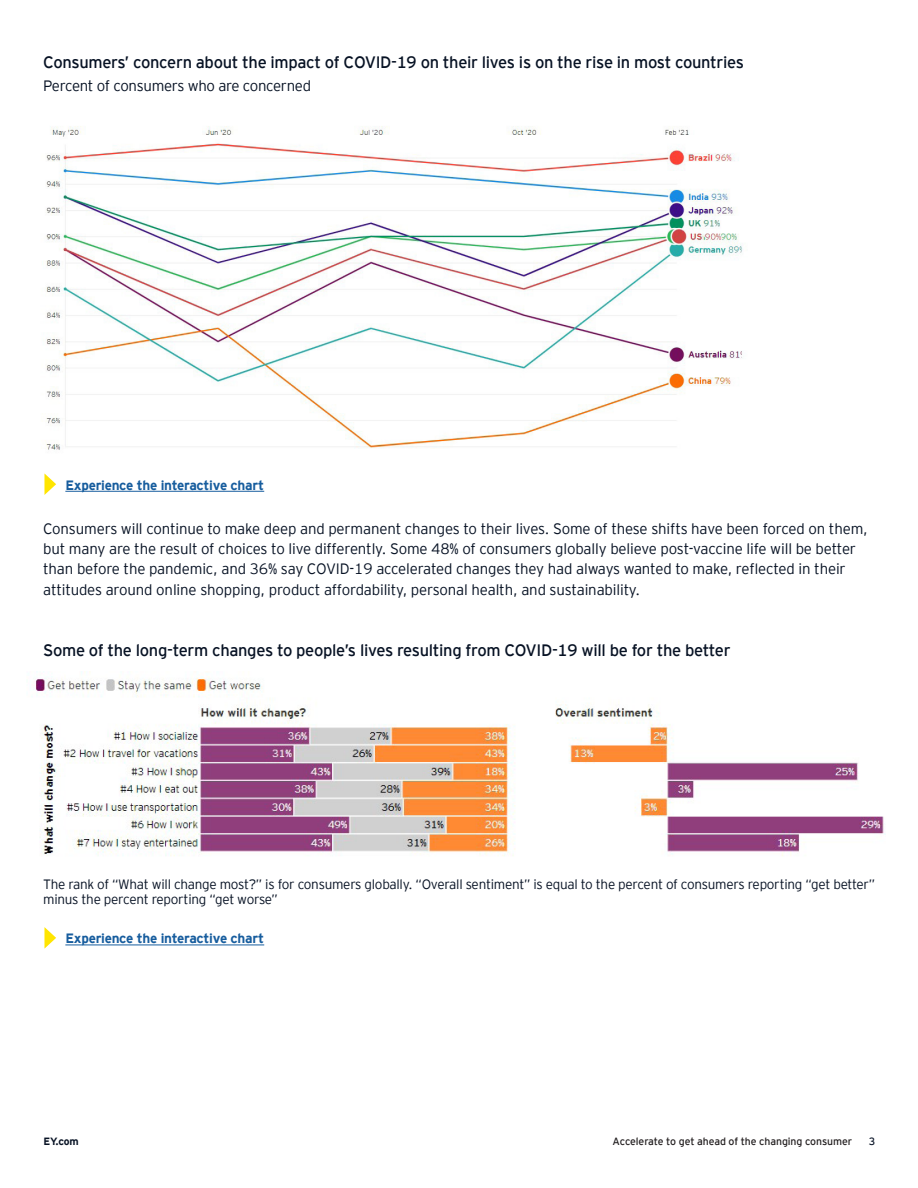
<style>
.page{position:relative;width:918px;height:1188px;background:#fff}
.page>*{position:absolute;margin:0;border:0;box-sizing:border-box;transform-origin:0 0}
.t1{font:16.5px "EY Interstate";letter-spacing:-.02em;color:#071224}
.Body_copy_italic{font:300 15px/20.2px "EY Interstate";letter-spacing:-.01em;color:#071224}
.t2{font:300 13.5px/15.6px "EY Interstate";letter-spacing:-.02em;color:#071224}
.t3{font:700 13.5px "EY Interstate";letter-spacing:-.02em;color:#175d9e}
.Headline{font:10.5px "EY Interstate";letter-spacing:-.01em;color:#231f20}
.Document_title_Addit{font:700 10.5px "EY Interstate";color:#071224}
.Page_No_s_Left{font:10.5px "EY Interstate";color:#071224}
</style>
<div class="page">
<img style="left:35px;top:671px;width:851px;height:185px">
<img style="left:45px;top:126px;width:698px;height:324px">
<svg style="left:44px;top:473px;width:12px;height:22px"></svg>
<hr style="left:65px;top:491px;width:199px;height:1px;background:#175d9e">
<svg style="left:44px;top:927px;width:12px;height:22px"></svg>
<hr style="left:65px;top:945px;width:199px;height:1px;background:#175d9e">
<p class="t1" style="left:43px;top:51px;width:702px">Consumers’ concern about the impact of COVID-19 on their lives is on the rise in most countries</p>
<p class="Body_copy_italic" style="left:43px;top:75px;width:269px">Percent of consumers who are concerned</p>
<p class="t3" style="left:65px;top:475px;width:200px">Experience the interactive chart</p>
<p class="Body_copy_italic" style="left:43px;top:517px;width:826px">Consumers will continue to make deep and permanent changes to their lives. Some of these shifts have been forced on them, but many are the result of choices to live differently. Some 48% of consumers globally believe post-vaccine life will be better than before the pandemic, and 36% say COVID-19 accelerated changes they had always wanted to make, reflected in their attitudes around online shopping, product affordability, personal health, and sustainability.</p>
<p class="t1" style="left:43px;top:638px;width:689px">Some of the long-term changes to people’s lives resulting from COVID-19 will be for the better</p>
<p class="t2" style="left:43px;top:876px;width:834px">The rank of “What will change most?” is for consumers globally. “Overall sentiment” is equal to the percent of consumers reporting “get better” minus the percent reporting “get worse”</p>
<p class="t3" style="left:65px;top:929px;width:200px">Experience the interactive chart</p>
<p class="Headline" style="left:612px;top:1133px;width:241px">Accelerate to get ahead of the changing consumer</p>
<p class="Document_title_Addit" style="left:44px;top:1133px;width:36px">EY.com</p>
<p class="Page_No_s_Left" style="left:869px;top:1133px;width:8px">3</p>
</div>
